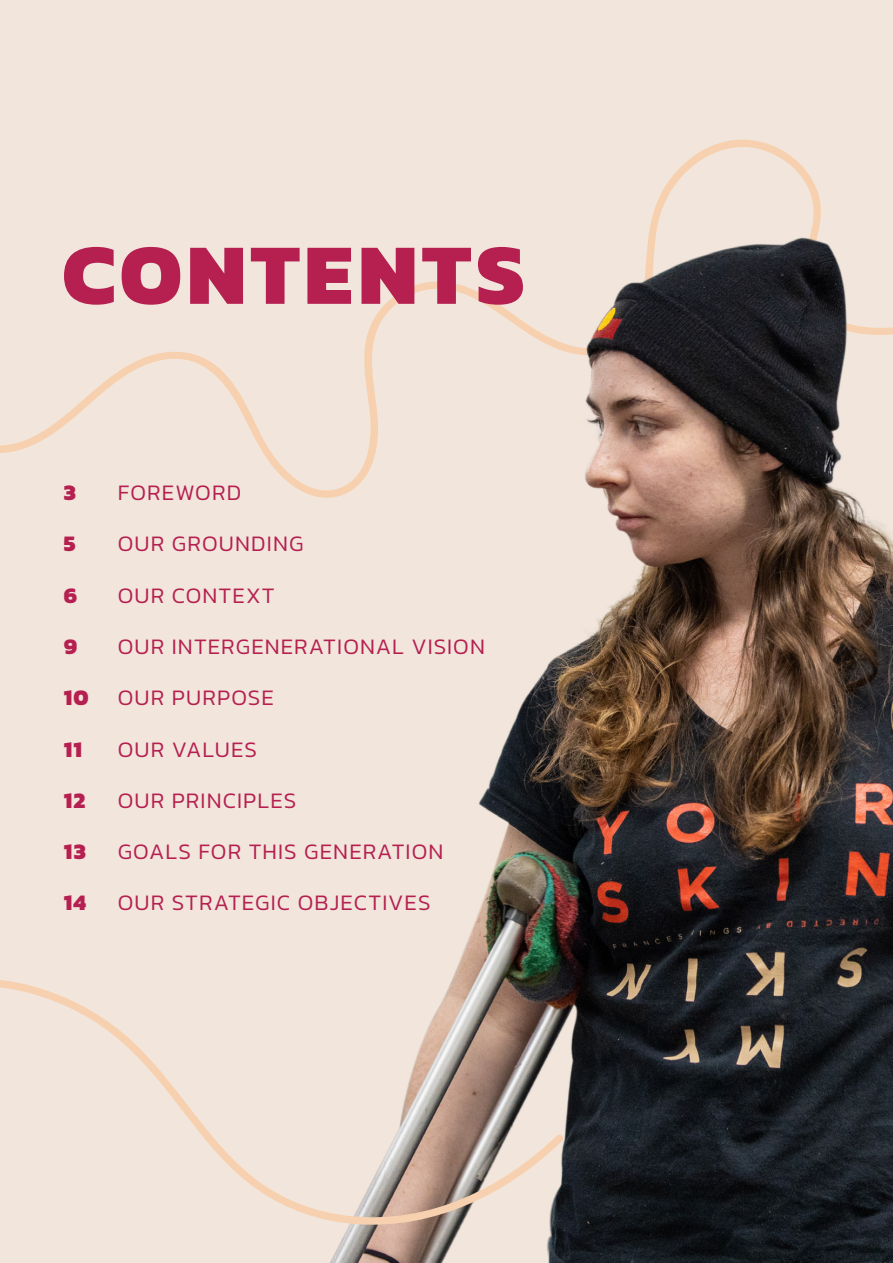
<style>
.page{position:relative;width:893px;height:1263px;background:#f2e6dc}
.page>*{position:absolute;margin:0;border:0;box-sizing:border-box;transform-origin:0 0}
.heading{font:800 87px "Kanit";letter-spacing:.05em;color:#b52051}
.sub_heading{font:300 22.5px "Kanit";letter-spacing:.05em;color:#b52051}
.sub_heading-2{font:800 22.5px "Kanit";letter-spacing:.05em;color:#b52051}
</style>
<div class="page">
<svg style="left:0;top:139px;width:821px;height:314px"></svg>
<img style="left:60px;top:204px;width:833px;height:1059px">
<svg style="left:0;top:892px;width:566px;height:344px"></svg>
<p class="heading" style="left:62px;top:206px;width:464px">CONTENTS</p>
<p class="sub_heading-2" style="left:64px;top:475px;width:14px">3</p>
<p class="sub_heading" style="left:118px;top:477px;width:125px">FOREWORD</p>
<p class="sub_heading-2" style="left:64px;top:526px;width:13px">5</p>
<p class="sub_heading" style="left:118px;top:528px;width:187px">OUR GROUNDING</p>
<p class="sub_heading-2" style="left:64px;top:577px;width:15px">6</p>
<p class="sub_heading" style="left:118px;top:579px;width:159px">OUR CONTEXT</p>
<p class="sub_heading-2" style="left:64px;top:629px;width:15px">9</p>
<p class="sub_heading" style="left:118px;top:631px;width:369px">OUR INTERGENERATIONAL VISION</p>
<p class="sub_heading-2" style="left:64px;top:680px;width:26px">10</p>
<p class="sub_heading" style="left:118px;top:682px;width:158px">OUR PURPOSE</p>
<p class="sub_heading-2" style="left:64px;top:731px;width:20px">11</p>
<p class="sub_heading" style="left:118px;top:733px;width:141px">OUR VALUES</p>
<p class="sub_heading-2" style="left:64px;top:782px;width:23px">12</p>
<p class="sub_heading" style="left:118px;top:784px;width:180px">OUR PRINCIPLES</p>
<p class="sub_heading-2" style="left:64px;top:834px;width:24px">13</p>
<p class="sub_heading" style="left:118px;top:836px;width:327px">GOALS FOR THIS GENERATION</p>
<p class="sub_heading-2" style="left:64px;top:885px;width:24px">14</p>
<p class="sub_heading" style="left:118px;top:887px;width:314px">OUR STRATEGIC OBJECTIVES</p>
</div>
